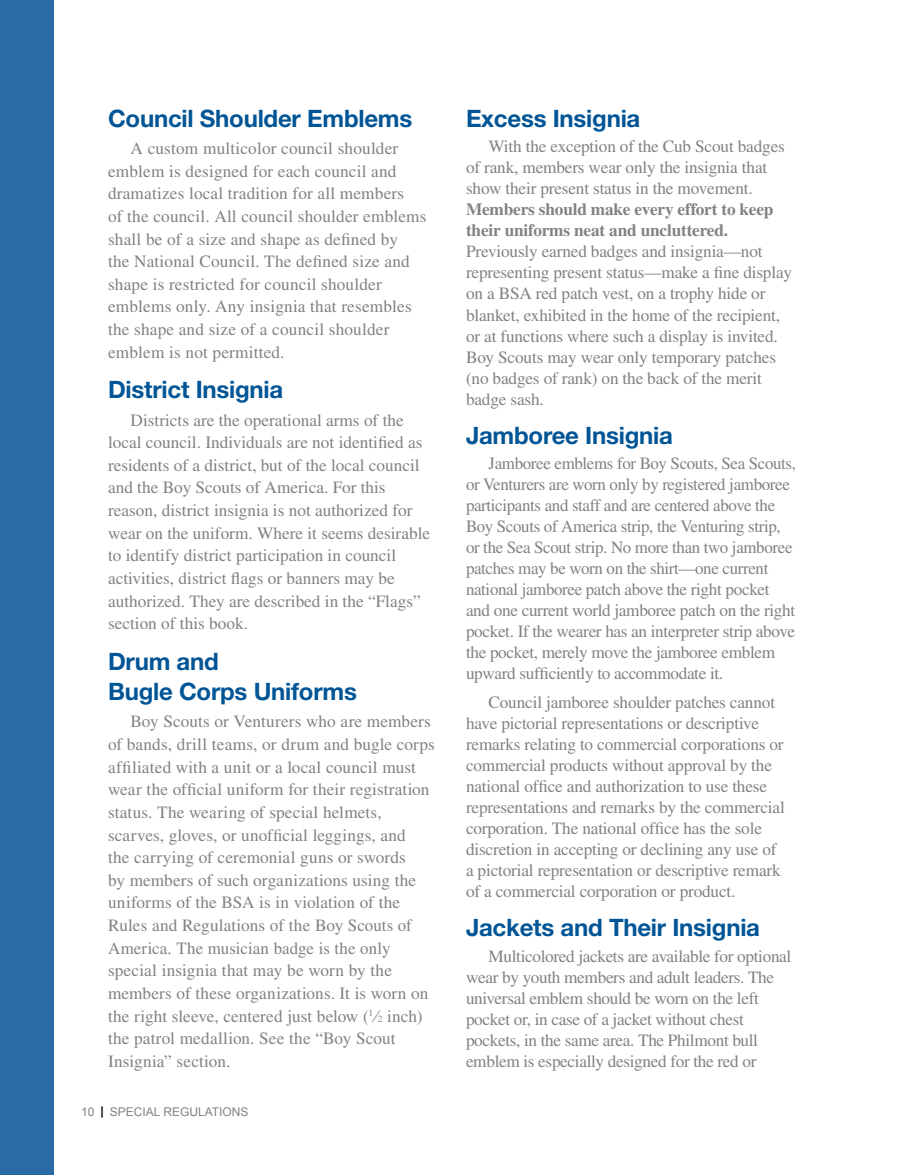
<style>
.page{position:relative;width:905px;height:1175px;background:#fff}
.page>*{position:absolute;margin:0;border:0;box-sizing:border-box;transform-origin:0 0}
.t1{font:700 24px/30.2px "Helvetica Neue";letter-spacing:-.01em;color:#005596}
.t2{font:17.25px/21px "Times";letter-spacing:-.01em;color:#808285}
.t3{font:17.25px/22.6px "Times";letter-spacing:.01em;color:#808285}
.t4{font:700 17.25px/21px "Times";letter-spacing:-.01em;color:#808285}
.t5{font:12px "Arial";color:#808285}
.s1{font-size:9.45px}
.s2{font-weight:700;color:#000}
</style>
<div class="page">
<div style="left:0;top:0;width:54px;height:1174px;background:#2a6aa6"></div>
<h1 class="t1" style="left:108px;top:103px;width:306px">Council Shoulder Emblems</h1>
<p class="t3" style="left:108px;top:137px;width:320px;text-indent:22px">A custom multicolor council shoulder emblem is designed for each council and dramatizes local tradition for all members<br>of the council. All council shoulder emblems shall be of a size and shape as defined by<br>the National Council. The defined size and shape is restricted for council shoulder emblems only. Any insignia that resembles the shape and size of a council shoulder emblem is not permitted.</p>
<h1 class="t1" style="left:108px;top:374px;width:177px">District Insignia</h1>
<p class="t2" style="left:108px;top:408px;width:323px;line-height:22.6px;text-indent:22px">Districts are the operational arms of the local council. Individuals are not identified as residents of a district, but of the local council and the Boy Scouts of America. For this reason, district insignia is not authorized for wear on the uniform. Where it seems desirable to identify district participation in council activities, district flags or banners may be authorized. They are described in the “Flags” section of this book.</p>
<h1 class="t1" style="left:108px;top:646px;width:250px">Drum and<br>Bugle Corps Uniforms</h1>
<p class="t2" style="left:108px;top:710px;width:328px;line-height:22.6px;text-indent:22px">Boy Scouts or Venturers who are members of bands, drill teams, or drum and bugle corps affiliated with a unit or a local council must wear the official uniform for their registration status. The wearing of special helmets, scarves, gloves, or unofficial leggings, and<br>the carrying of ceremonial guns or swords<br>by members of such organizations using the uniforms of the BSA is in violation of the Rules and Regulations of the Boy Scouts of America. The musician badge is the only special insignia that may be worn by the members of these organizations. It is worn on the right sleeve, centered just below (<sup>1</sup> ⁄<span class="s1">2</span> inch) the patrol medallion. See the “Boy Scout Insignia” section.</p>
<p class="t5" style="left:81px;top:1104px;width:169px">10 <span class="s2">|</span> SPECIAL REGULATIONS</p>
<h1 class="t1" style="left:466px;top:103px;width:176px">Excess Insignia</h1>
<p class="t2" style="left:466px;top:136px;width:320px;text-indent:22px">With the exception of the Cub Scout badges of rank, members wear only the insignia that show their present status in the movement.</p>
<p class="t4" style="left:466px;top:199px;width:309px">Members should make every effort to keep their uniforms neat and uncluttered.</p>
<p class="t2" style="left:466px;top:241px;width:327px">Previously earned badges and insignia—not representing present status—make a fine display on a BSA red patch vest, on a trophy hide or blanket, exhibited in the home of the recipient, or at functions where such a display is invited.<br>Boy Scouts may wear only temporary patches (no badges of rank) on the back of the merit badge sash.</p>
<h1 class="t1" style="left:466px;top:419px;width:208px">Jamboree Insignia</h1>
<p class="t2" style="left:466px;top:453px;width:331px;text-indent:23px">Jamboree emblems for Boy Scouts, Sea Scouts, or Venturers are worn only by registered jamboree participants and staff and are centered above the Boy Scouts of America strip, the Venturing strip, or the Sea Scout strip. No more than two jamboree patches may be worn on the shirt—one current national jamboree patch above the right pocket and one current world jamboree patch on the right pocket. If the wearer has an interpreter strip above the pocket, merely move the jamboree emblem upward sufficiently to accommodate it.</p>
<p class="t2" style="left:466px;top:691px;width:320px;text-indent:22px">Council jamboree shoulder patches cannot have pictorial representations or descriptive remarks relating to commercial corporations or commercial products without approval by the national office and authorization to use these representations and remarks by the commercial corporation. The national office has the sole discretion in accepting or declining any use of a pictorial representation or descriptive remark of a commercial corporation or product.</p>
<h1 class="t1" style="left:466px;top:912px;width:295px">Jackets and Their Insignia</h1>
<p class="t2" style="left:466px;top:945px;width:327px;text-indent:22px">Multicolored jackets are available for optional wear by youth members and adult leaders. The universal emblem should be worn on the left pocket or, in case of a jacket without chest pockets, in the same area. The Philmont bull emblem is especially designed for the red or</p>
</div>
